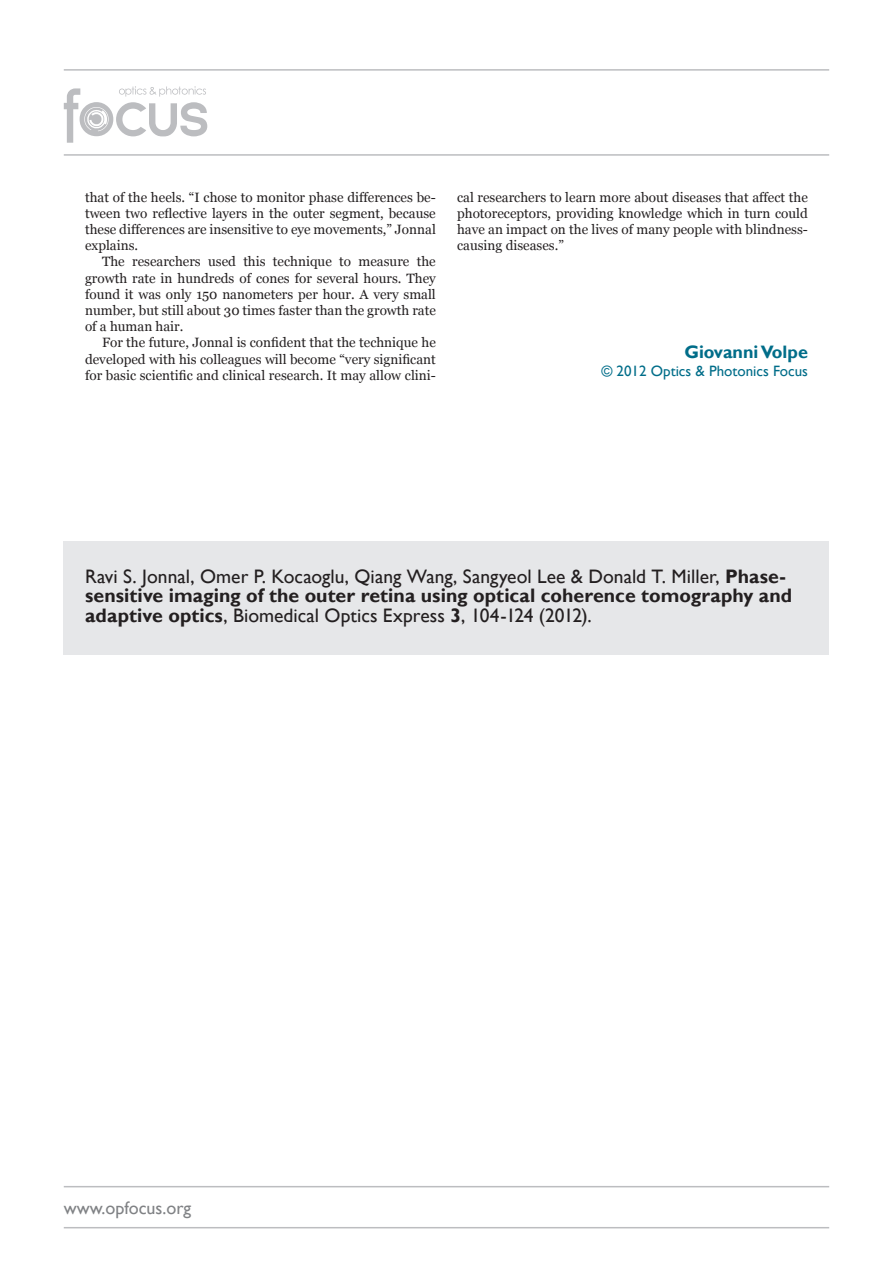
<style>
.page{position:relative;width:893px;height:1263px;background:#fff}
.page>*{position:absolute;margin:0;border:0;box-sizing:border-box;transform-origin:0 0}
.t1{font:19.5px/19.5px "Gill Sans";color:#231f20}
.t2{font:18px "Gill Sans";color:#808285}
.t3{font:700 18px "Gill Sans";color:#006d89}
.t4{font:15px "Gill Sans";color:#006d89}
.t5{font:13.5px/16.2px "Georgia";color:#231f20;text-align:justify}
.s1{font-weight:700}
</style>
<div class="page">
<svg style="left:64px;top:86px;width:143px;height:57px"></svg>
<hr style="left:64px;top:154px;width:765px;height:2px;background:#bcbdc0">
<hr style="left:64px;top:1227px;width:765px;height:1px;background:#bcbdc0">
<hr style="left:64px;top:69px;width:765px;height:2px;background:#bcbdc0">
<hr style="left:64px;top:1186px;width:765px;height:1px;background:#bcbdc0">
<div style="left:64px;top:541px;width:765px;height:114px;background:#e6e7e9"></div>
<p class="t5" style="left:85px;top:189px;width:352px">that of the heels. “I chose to monitor phase differences be&shy;tween two reflective layers in the outer segment, because these differences are insensitive to eye movements,” Jonnal explains.</p>
<p class="t5" style="left:85px;top:254px;width:352px;text-indent:17px">The researchers used this technique to measure the growth rate in hundreds of cones for several hours. They found it was only 150 nanometers per hour. A very small number, but still about 30 times faster than the growth rate of a human hair.</p>
<p class="t5" style="left:85px;top:335px;width:352px;text-indent:17px">For the future, Jonnal is confident that the technique he developed with his colleagues will become “very significant for basic scientific and clinical research. It may allow clini-</p>
<p class="t5" style="left:457px;top:189px;width:352px">cal researchers to learn more about diseases that affect the photoreceptors, providing knowledge which in turn could have an impact on the lives of many people with blindness&shy;causing diseases.”</p>
<p class="t3" style="left:684px;top:341px;width:125px">Giovanni Volpe</p>
<p class="t4" style="left:601px;top:362px;width:208px">© 2012 Optics &amp; Photonics Focus</p>
<p class="t1" style="left:85px;top:567px;width:709px">Ravi S. Jonnal, Omer P. Kocaoglu, Qiang Wang, Sangyeol Lee &amp; Donald T. Miller, <span class="s1">Phase&shy;sensitive imaging of the outer retina using optical coherence tomography and adaptive optics</span>, Biomedical Optics Express <span class="s1">3</span>, 104-124 (2012).</p>
<p class="t2" style="left:64px;top:1197px;width:129px">www.opfocus.org</p>
</div>
